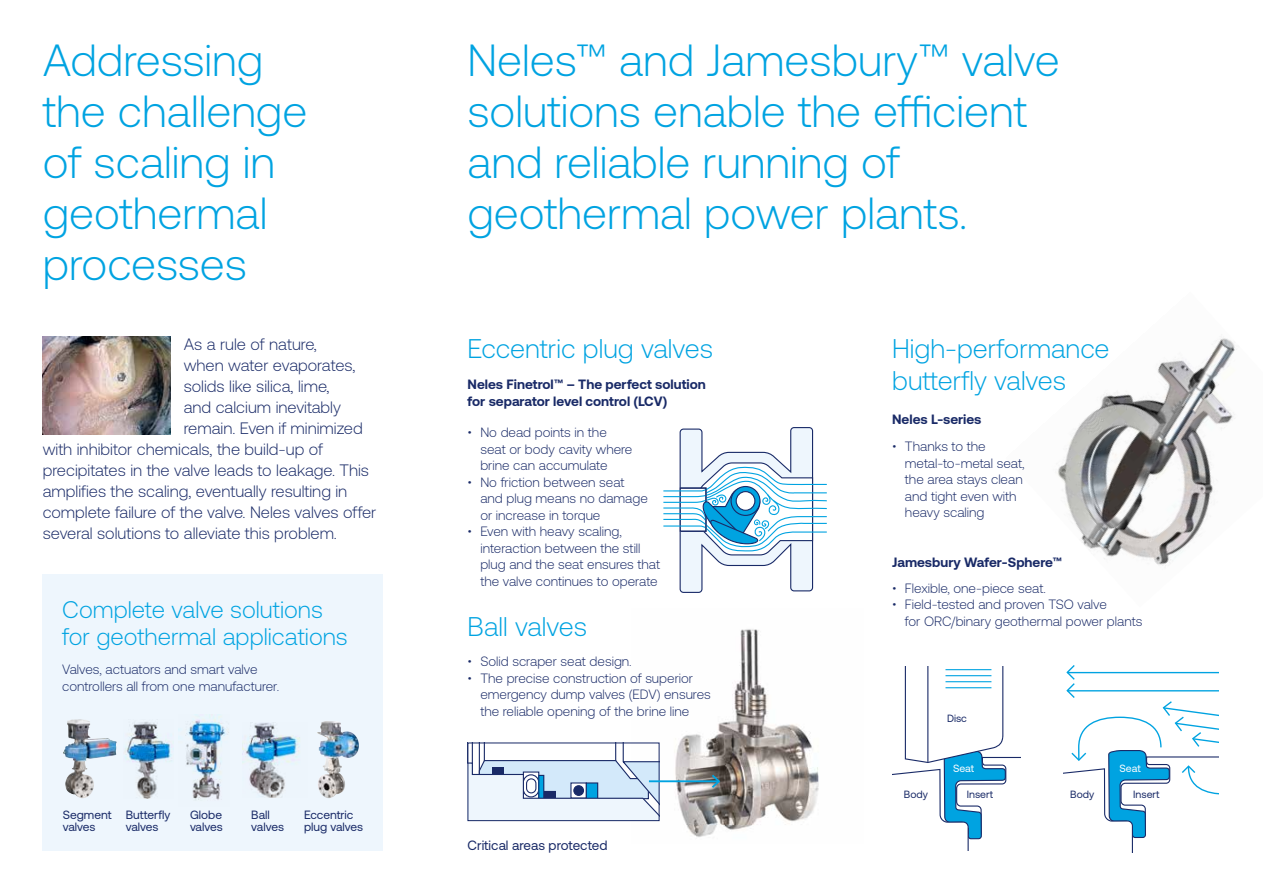
<style>
.page{position:relative;width:1263px;height:893px;background:#fff}
.page>*{position:absolute;margin:0;border:0;box-sizing:border-box;transform-origin:0 0}
.t1{font:300 45px/51px "Aeonik";color:#00a3e1}
.t2{font:300 27px/31.5px "Aeonik";color:#00a3e1}
.t3{font:300 24px/27px "Aeonik";color:#00a3e1}
.t4{font:300 16.5px "Aeonik";color:#192a67}
.t5{font:300 13.5px/16.5px "Aeonik";color:#192a67}
.t6{font:700 13.5px/16.5px "Aeonik";color:#192a67}
.t7{font:13.5px "Aeonik";color:#192a67}
.t8{font:12px/12px "Aeonik";color:#192a67}
.t9{font:10.5px "Aeonik";color:#192a67}
.t10{font:10.5px "Aeonik";color:#fff}
</style>
<div class="page">
<img style="left:1057px;top:338px;width:178px;height:228px">
<svg style="left:1063px;top:665px;width:156px;height:187px"></svg>
<svg style="left:893px;top:666px;width:128px;height:185px"></svg>
<hr style="left:927px;top:666px;width:1px;height:96px;background:#192a67">
<img style="left:631px;top:629px;width:188px;height:208px">
<div style="left:43px;top:574px;width:340px;height:276px;background:#eef6fd"></div>
<img style="left:43px;top:336px;width:128px;height:98px">
<img style="left:243px;top:723px;width:57px;height:75px">
<img style="left:124px;top:722px;width:50px;height:77px">
<img style="left:317px;top:721px;width:27px;height:77px">
<img style="left:63px;top:719px;width:15px;height:39px">
<svg style="left:663px;top:427px;width:164px;height:166px"></svg>
<svg style="left:469px;top:744px;width:189px;height:75px"></svg>
<div style="left:467px;top:742px;width:193px;height:79px;border:1px solid #192a67"></div>
<hr style="left:649px;top:780px;width:70px;height:2px;background:#00a3e1">
<svg style="left:710px;top:773px;width:12px;height:17px"></svg>
<img style="left:179px;top:714px;width:50px;height:86px">
<h1 class="t1" style="left:43px;top:35px;width:266px">Addressing the challenge of scaling in geothermal processes</h1>
<p class="t4" style="left:184px;top:335px;width:135px">As a rule of nature,</p>
<p class="t4" style="left:184px;top:356px;width:173px">when water evaporates,</p>
<p class="t4" style="left:184px;top:377px;width:147px">solids like silica, lime,</p>
<p class="t4" style="left:184px;top:398px;width:159px">and calcium inevitably</p>
<p class="t4" style="left:184px;top:419px;width:181px">remain. Even if minimized</p>
<p class="t4" style="left:43px;top:440px;width:282px">with inhibitor chemicals, the build-up of</p>
<p class="t4" style="left:43px;top:461px;width:328px">precipitates in the valve leads to leakage. This</p>
<p class="t4" style="left:43px;top:482px;width:306px">amplifies the scaling, eventually resulting in</p>
<p class="t4" style="left:43px;top:503px;width:335px">complete failure of the valve. Neles valves offer</p>
<p class="t4" style="left:43px;top:524px;width:296px">several solutions to alleviate this problem.</p>
<h3 class="t3" style="left:62px;top:596px;width:287px">Complete valve solutions for geothermal applications</h3>
<p class="t5" style="left:62px;top:661px;width:218px">Valves, actuators and smart valve controllers all from one manufacturer.</p>
<p class="t8" style="left:63px;top:809px;width:50px">Segment valves</p>
<p class="t8" style="left:190px;top:809px;width:34px">Globe valves</p>
<p class="t8" style="left:126px;top:809px;width:46px">Butterfly valves</p>
<p class="t8" style="left:304px;top:809px;width:61px">Eccentric plug valves</p>
<p class="t8" style="left:251px;top:809px;width:34px">Ball valves</p>
<h1 class="t1" style="left:467px;top:35px;width:594px">Neles™ and Jamesbury™ valve solutions enable the efficient and reliable running of geothermal power plants.</h1>
<h2 class="t2" style="left:468px;top:333px;width:247px">Eccentric plug valves</h2>
<p class="t6" style="left:468px;top:376px;width:240px">Neles Finetrol™ – The perfect solution for separator level control (LCV)</p>
<p class="t5" style="left:480px;top:424px;width:154px;text-indent:-13px">• No dead points in the seat or body cavity where brine can accumulate</p>
<p class="t5" style="left:480px;top:474px;width:169px;text-indent:-13px">• No friction between seat and plug means no damage or increase in torque</p>
<p class="t5" style="left:480px;top:523px;width:181px;text-indent:-13px">• Even with heavy scaling, interaction between the still plug and the seat ensures that the valve continues to operate</p>
<h2 class="t2" style="left:468px;top:611px;width:121px">Ball valves</h2>
<p class="t5" style="left:468px;top:653px;width:166px">• Solid scraper seat design.</p>
<p class="t5" style="left:480px;top:670px;width:232px;text-indent:-13px">• The precise construction of superior emergency dump valves (EDV) ensures the reliable opening of the brine line</p>
<p class="t7" style="left:468px;top:838px;width:141px">Critical areas protected</p>
<h2 class="t2" style="left:892px;top:333px;width:219px">High-performance butterfly valves</h2>
<p class="t6" style="left:892px;top:411px;width:91px">Neles L-series</p>
<p class="t5" style="left:905px;top:438px;width:121px;text-indent:-13px">• Thanks to the metal-to-metal seat, the area stays clean and tight even with heavy scaling</p>
<p class="t6" style="left:892px;top:553px;width:171px">Jamesbury Wafer-Sphere™</p>
<p class="t5" style="left:892px;top:580px;width:155px">• Flexible, one-piece seat.</p>
<p class="t5" style="left:905px;top:596px;width:239px;text-indent:-13px">• Field-tested and proven TSO valve<br>for ORC/binary geothermal power plants</p>
<p class="t9" style="left:904px;top:789px;width:26px">Body</p>
<p class="t9" style="left:947px;top:713px;width:22px">Disc</p>
<p class="t10" style="left:953px;top:762px;width:23px">Seat</p>
<p class="t9" style="left:967px;top:789px;width:28px">Insert</p>
<p class="t9" style="left:1070px;top:789px;width:26px">Body</p>
<p class="t10" style="left:1119px;top:762px;width:23px">Seat</p>
<p class="t9" style="left:1133px;top:789px;width:28px">Insert</p>
</div>
